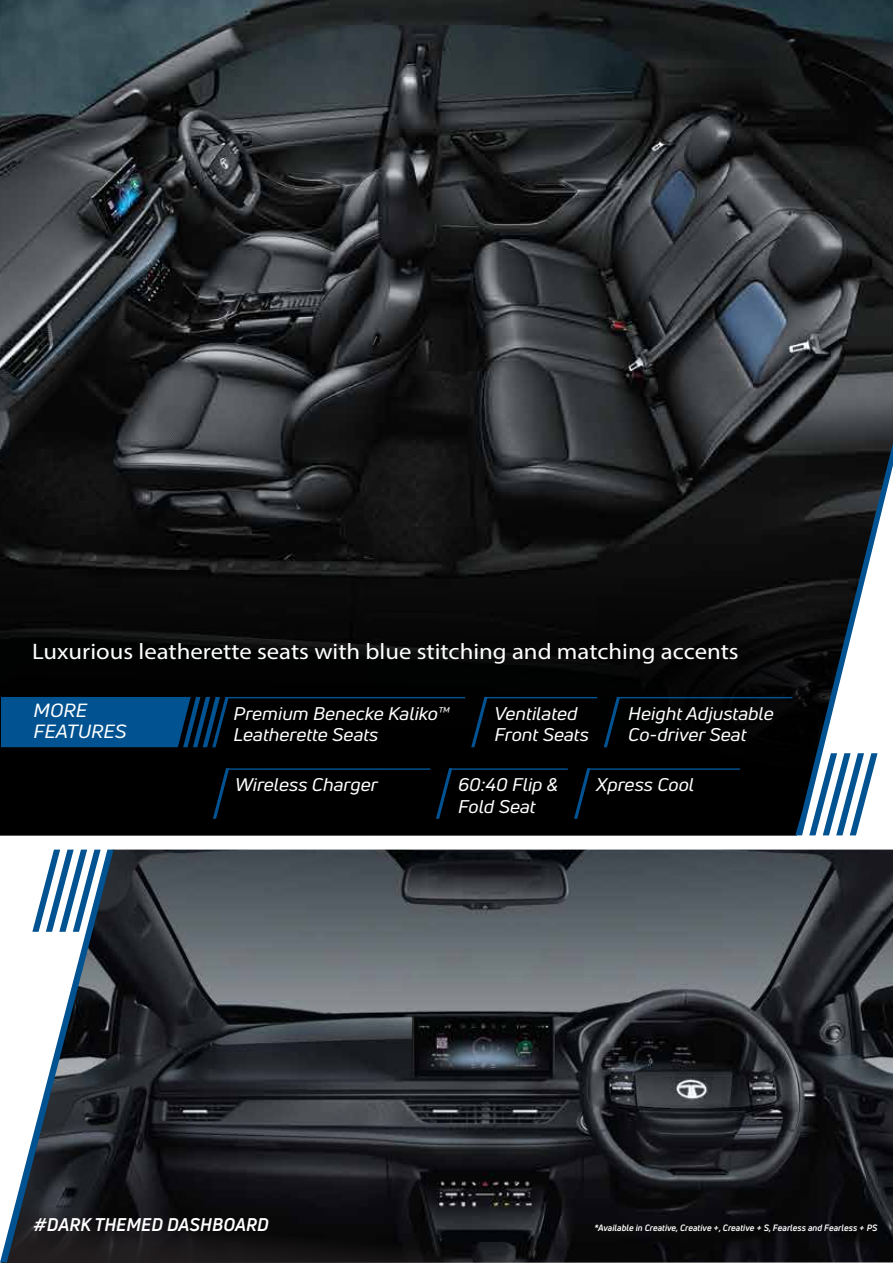
<style>
.page{position:relative;width:893px;height:1263px;background:#fff}
.page>*{position:absolute;margin:0;border:0;box-sizing:border-box;transform-origin:0 0}
.t1{font:22.5px "Myriad Pro";color:#fff;scale:1.1 1}
.t2{font:italic 18.75px/21.5px "Uni Neue";color:#fff;scale:1.1 1}
.t3{font:italic 18px/21.5px "Uni Neue";color:#fff;scale:1.1 1}
.t4{font:italic 700 18px "Uni Neue";letter-spacing:.005em;color:#fff}
.t5{font:italic 700 9px "Uni Neue";letter-spacing:.005em;color:#fff}
</style>
<div class="page">
<img style="left:0;top:0;width:893px;height:539px">
<svg style="left:0;top:539px;width:795px;height:296px;background:#050606"></svg>
<img style="left:114px;top:849px;width:779px;height:414px">
<svg style="left:1px;top:1172px;width:839px;height:91px;background:#121114"></svg>
<hr style="left:226px;top:697px;width:239px;height:1px;background:#005291">
<svg style="left:1px;top:697px;width:228px;height:50px;background:#00487f"></svg>
<hr style="left:484px;top:697px;width:113px;height:1px;background:#005291">
<svg style="left:471px;top:697px;width:17px;height:50px"></svg>
<hr style="left:617px;top:697px;width:175px;height:1px;background:#005291">
<svg style="left:604px;top:697px;width:16px;height:50px"></svg>
<hr style="left:449px;top:768px;width:119px;height:2px;background:#005291">
<svg style="left:436px;top:768px;width:16px;height:51px"></svg>
<hr style="left:587px;top:768px;width:153px;height:2px;background:#005291">
<svg style="left:574px;top:768px;width:16px;height:51px"></svg>
<hr style="left:226px;top:768px;width:204px;height:2px;background:#005291">
<svg style="left:213px;top:768px;width:16px;height:51px"></svg>
<svg style="left:0;top:849px;width:114px;height:413px"></svg>
<svg style="left:32px;top:850px;width:69px;height:82px"></svg>
<svg style="left:795px;top:443px;width:98px;height:392px"></svg>
<p class="t1" style="left:32px;top:637px;width:644px">Luxurious leatherette seats with blue stitching and matching accents</p>
<p class="t2" style="left:34px;top:699px;width:86px">MORE<br>FEATURES</p>
<p class="t3" style="left:234px;top:702px;width:198px">Premium Benecke Kaliko™<br>Leatherette Seats</p>
<p class="t3" style="left:494px;top:702px;width:87px">Ventilated<br>Front Seats</p>
<p class="t3" style="left:628px;top:702px;width:134px">Height Adjustable<br>Co-driver Seat</p>
<p class="t3" style="left:458px;top:774px;width:93px">60:40 Flip &amp;<br>Fold Seat</p>
<p class="t3" style="left:235px;top:774px;width:131px">Wireless Charger</p>
<p class="t3" style="left:596px;top:774px;width:91px">Xpress Cool</p>
<p class="t4" style="left:34px;top:1213px;width:237px">#DARK THEMED DASHBOARD</p>
<p class="t5" style="left:594px;top:1222px;width:284px">*Available in Creative, Creative +, Creative + S, Fearless and Fearless + PS</p>
</div>
